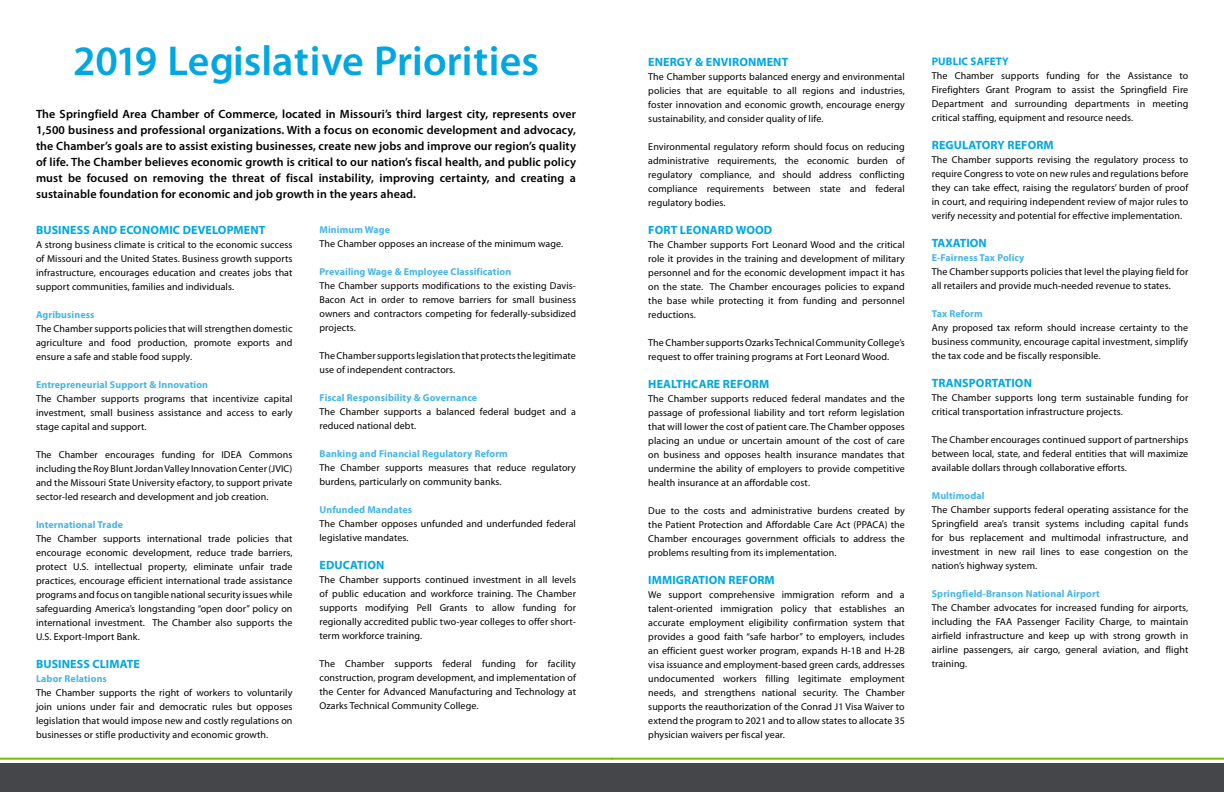
<style>
.page{position:relative;width:1224px;height:792px;background:#fff}
.page>*{position:absolute;margin:0;border:0;box-sizing:border-box;transform-origin:0 0}
.t1{font:600 42px "Myriad Pro";color:#00a7e1}
.t2{font:600 12px/16px "Myriad Pro";letter-spacing:.01em;color:#000;text-align:justify}
.t3{font:700 12px "Myriad Pro";letter-spacing:.01em;color:#00a7e1}
.t4{font:700 11px "Myriad Pro";letter-spacing:.01em;color:#00a7e1}
.t5{font:10px/14px "Myriad Pro";letter-spacing:.01em;color:#000;text-align:justify}
.t6{font:700 10px "Myriad Pro";letter-spacing:.01em;color:#47b5e5}
</style>
<div class="page">
<div style="left:0;top:763px;width:622px;height:29px;background:#45464a"></div>
<hr style="left:0;top:758px;width:613px;height:2px;background:#7ebb00">
<div style="left:607px;top:763px;width:617px;height:29px;background:#45464a"></div>
<hr style="left:611px;top:758px;width:613px;height:2px;background:#7ebb00">
<h1 class="t1" style="left:73px;top:34px;width:467px">2019 Legislative Priorities</h1>
<p class="t2" style="left:36px;top:106px;width:542px">The Springfield Area Chamber of Commerce, located in Missouri’s third largest city, represents over 1,500 business and professional organizations. With a focus on economic development and advocacy, the Chamber’s goals are to assist existing businesses, create new jobs and improve our region’s quality of life. The Chamber believes economic growth is critical to our nation’s fiscal health, and public policy must be focused on removing the threat of fiscal instability, improving certainty, and creating a sustainable foundation for economic and job growth in the years ahead.</p>
<p class="t3" style="left:36px;top:222px;width:231px">BUSINESS AND ECONOMIC DEVELOPMENT</p>
<p class="t5" style="left:36px;top:238px;width:258px">A strong business climate is critical to the economic success of Missouri and the United States. Business growth supports infrastructure, encourages education and creates jobs that support communities, families and individuals.</p>
<p class="t6" style="left:36px;top:308px;width:60px">Agribusiness</p>
<p class="t5" style="left:36px;top:322px;width:258px">The Chamber supports policies that will strengthen domestic agriculture and food production, promote exports and ensure a safe and stable food supply.</p>
<p class="t6" style="left:36px;top:378px;width:174px">Entrepreneurial Support &amp; Innovation</p>
<p class="t5" style="left:36px;top:392px;width:258px">The Chamber supports programs that incentivize capital investment, small business assistance and access to early stage capital and support.</p>
<p class="t5" style="left:36px;top:448px;width:258px">The Chamber encourages funding for IDEA Commons including the Roy Blunt Jordan Valley Innovation Center (JVIC) and the Missouri State University efactory, to support private sector-led research and development and job creation.</p>
<p class="t6" style="left:36px;top:518px;width:89px">International Trade</p>
<p class="t5" style="left:36px;top:532px;width:258px">The Chamber supports international trade policies that encourage economic development, reduce trade barriers, protect U.S. intellectual property, eliminate unfair trade practices, encourage efficient international trade assistance programs and focus on tangible national security issues while safeguarding America’s longstanding “open door” policy on international investment. The Chamber also supports the U.S. Export-Import Bank.</p>
<p class="t3" style="left:36px;top:656px;width:105px">BUSINESS CLIMATE</p>
<p class="t6" style="left:36px;top:672px;width:72px">Labor Relations</p>
<p class="t5" style="left:36px;top:686px;width:258px">The Chamber supports the right of workers to voluntarily join unions under fair and democratic rules but opposes legislation that would impose new and costly regulations on businesses or stifle productivity and economic growth.</p>
<p class="t6" style="left:320px;top:223px;width:72px">Minimum Wage</p>
<p class="t5" style="left:320px;top:236px;width:245px">The Chamber opposes an increase of the minimum wage.</p>
<p class="t6" style="left:320px;top:265px;width:193px">Prevailing Wage &amp; Employee Classification</p>
<p class="t5" style="left:320px;top:278px;width:258px">The Chamber supports modifications to the existing Davis-Bacon Act in order to remove barriers for small business owners and contractors competing for federally-subsidized projects.</p>
<p class="t5" style="left:320px;top:348px;width:258px">The Chamber supports legislation that protects the legitimate use of independent contractors.</p>
<p class="t6" style="left:320px;top:391px;width:159px">Fiscal Responsibility &amp; Governance</p>
<p class="t5" style="left:320px;top:404px;width:258px">The Chamber supports a balanced federal budget and a reduced national debt.</p>
<p class="t6" style="left:320px;top:447px;width:190px">Banking and Financial Regulatory Reform</p>
<p class="t5" style="left:320px;top:460px;width:258px">The Chamber supports measures that reduce regulatory burdens, particularly on community banks.</p>
<p class="t6" style="left:320px;top:503px;width:94px">Unfunded Mandates</p>
<p class="t5" style="left:320px;top:516px;width:258px">The Chamber opposes unfunded and underfunded federal legislative mandates.</p>
<p class="t3" style="left:320px;top:557px;width:66px">EDUCATION</p>
<p class="t5" style="left:320px;top:572px;width:258px">The Chamber supports continued investment in all levels of public education and workforce training. The Chamber supports modifying Pell Grants to allow funding for regionally accredited public two-year colleges to offer short&shy;term workforce training.</p>
<p class="t5" style="left:320px;top:656px;width:258px">The Chamber supports federal funding for facility construction, program development, and implementation of the Center for Advanced Manufacturing and Technology at Ozarks Technical Community College.</p>
<p class="t3" style="left:648px;top:54px;width:141px">ENERGY &amp; ENVIRONMENT</p>
<p class="t5" style="left:648px;top:69px;width:258px">The Chamber supports balanced energy and environmental policies that are equitable to all regions and industries, foster innovation and economic growth, encourage energy sustainability, and consider quality of life.</p>
<p class="t5" style="left:648px;top:139px;width:258px">Environmental regulatory reform should focus on reducing administrative requirements, the economic burden of regulatory compliance, and should address conflicting compliance requirements between state and federal regulatory bodies.</p>
<p class="t3" style="left:648px;top:222px;width:125px">FORT LEONARD WOOD</p>
<p class="t5" style="left:648px;top:237px;width:258px">The Chamber supports Fort Leonard Wood and the critical role it provides in the training and development of military personnel and for the economic development impact it has on the state. The Chamber encourages policies to expand the base while protecting it from funding and personnel reductions.</p>
<p class="t5" style="left:648px;top:335px;width:258px">The Chamber supports Ozarks Technical Community College’s request to offer training programs at Fort Leonard Wood.</p>
<p class="t3" style="left:648px;top:376px;width:122px">HEALTHCARE REFORM</p>
<p class="t5" style="left:648px;top:391px;width:258px">The Chamber supports reduced federal mandates and the passage of professional liability and tort reform legislation that will lower the cost of patient care. The Chamber opposes placing an undue or uncertain amount of the cost of care on business and opposes health insurance mandates that undermine the ability of employers to provide competitive health insurance at an affordable cost.</p>
<p class="t5" style="left:648px;top:503px;width:258px">Due to the costs and administrative burdens created by the Patient Protection and Affordable Care Act (PPACA) the Chamber encourages government officials to address the problems resulting from its implementation.</p>
<p class="t3" style="left:648px;top:572px;width:128px">IMMIGRATION REFORM</p>
<p class="t5" style="left:648px;top:587px;width:258px">We support comprehensive immigration reform and a talent-oriented immigration policy that establishes an accurate employment eligibility confirmation system that provides a good faith “safe harbor” to employers, includes an efficient guest worker program, expands H-1B and H-2B visa issuance and employment-based green cards, addresses undocumented workers filling legitimate employment needs, and strengthens national security. The Chamber supports the reauthorization of the Conrad J1 Visa Waiver to extend the program to 2021 and to allow states to allocate 35 physician waivers per fiscal year.</p>
<p class="t4" style="left:932px;top:54px;width:78px">PUBLIC SAFETY</p>
<p class="t5" style="left:932px;top:69px;width:258px">The Chamber supports funding for the Assistance to Firefighters Grant Program to assist the Springfield Fire Department and surrounding departments in meeting critical staffing, equipment and resource needs.</p>
<p class="t3" style="left:932px;top:137px;width:123px">REGULATORY REFORM</p>
<p class="t5" style="left:932px;top:153px;width:258px">The Chamber supports revising the regulatory process to require Congress to vote on new rules and regulations before they can take effect, raising the regulators’ burden of proof in court, and requiring independent review of major rules to verify necessity and potential for effective implementation.</p>
<p class="t3" style="left:932px;top:235px;width:57px">TAXATION</p>
<p class="t6" style="left:932px;top:251px;width:94px">E-Fairness Tax Policy</p>
<p class="t5" style="left:932px;top:265px;width:258px">The Chamber supports policies that level the playing field for all retailers and provide much-needed revenue to states.</p>
<p class="t6" style="left:932px;top:307px;width:52px">Tax Reform</p>
<p class="t5" style="left:932px;top:321px;width:258px">Any proposed tax reform should increase certainty to the business community, encourage capital investment, simplify the tax code and be fiscally responsible.</p>
<p class="t3" style="left:932px;top:375px;width:102px">TRANSPORTATION</p>
<p class="t5" style="left:932px;top:391px;width:258px">The Chamber supports long term sustainable funding for critical transportation infrastructure projects.</p>
<p class="t5" style="left:932px;top:433px;width:258px">The Chamber encourages continued support of partnerships between local, state, and federal entities that will maximize available dollars through collaborative efforts.</p>
<p class="t6" style="left:932px;top:489px;width:54px">Multimodal</p>
<p class="t5" style="left:932px;top:503px;width:258px">The Chamber supports federal operating assistance for the Springfield area’s transit systems including capital funds for bus replacement and multimodal infrastructure, and investment in new rail lines to ease congestion on the nation’s highway system.</p>
<p class="t6" style="left:932px;top:587px;width:170px">Springfield-Branson National Airport</p>
<p class="t5" style="left:932px;top:601px;width:258px">The Chamber advocates for increased funding for airports, including the FAA Passenger Facility Charge, to maintain airfield infrastructure and keep up with strong growth in airline passengers, air cargo, general aviation, and flight training.</p>
</div>
